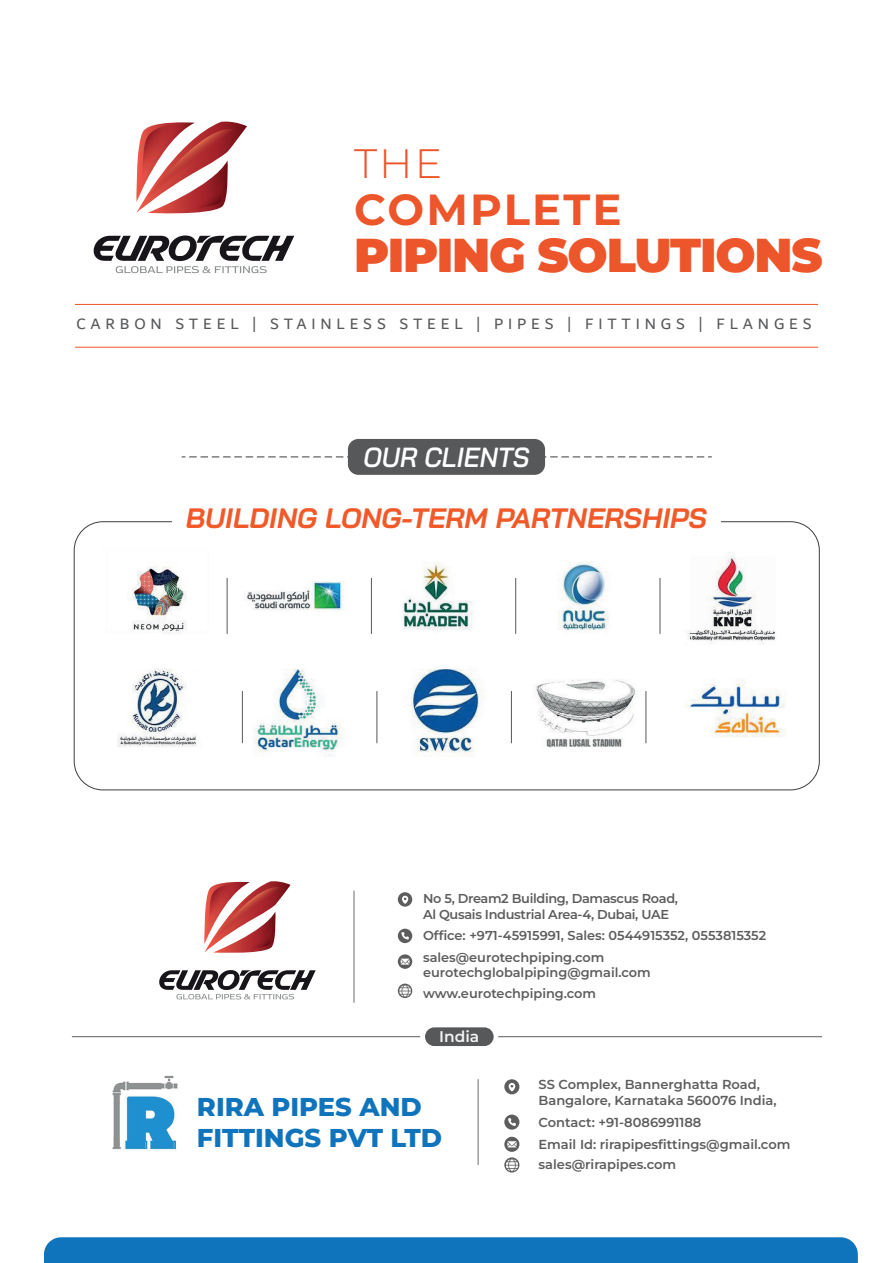
<style>
.page{position:relative;width:893px;height:1263px;background:#fff}
.page>*{position:absolute;margin:0;border:0;box-sizing:border-box;transform-origin:0 0}
.t1{font:900 47.55px "Montserrat";letter-spacing:-.025em;color:#ed552b}
.t2{font:700 43.5px "Montserrat";letter-spacing:.05em;color:#ed552b}
.t3{font:300 41.1px "Montserrat";color:#ed552b}
.t4{font:italic 700 28.05px "Bai Jamjuree";color:#f15929}
.t5{font:italic 600 27.6px "Bai Jamjuree";color:#fff;scale:.93 1}
.t6{font:800 25.8px/30.9px "Montserrat";color:#1074bc}
.t7{font:16.2px "Dubai";letter-spacing:.3em;color:#57585a}
.t8{font:600 15.45px "Montserrat";color:#f2f3f4}
.t9{font:600 13.05px/15.6px "Montserrat";color:#5d5d5e}
.t10{font:600 12.9px/21.3px "Montserrat";letter-spacing:-.005em;color:#5d5d5e}
.t11{font:600 12.9px/15.5px "Montserrat";letter-spacing:-.025em;color:#5d5d5e}
</style>
<div class="page">
<svg style="left:182px;top:457px;width:530px;height:1px"></svg>
<div style="left:44px;top:1237px;width:814px;height:26px;background:#1074bc"></div>
<img style="left:73px;top:543px;width:747px;height:228px">
<div style="left:348px;top:439px;width:197px;height:36px;background:#57585a;border-radius:11px"></div>
<hr style="left:660px;top:578px;width:1px;height:56px;background:#57585a">
<hr style="left:515px;top:578px;width:1px;height:56px;background:#57585a">
<hr style="left:371px;top:578px;width:1px;height:56px;background:#57585a">
<hr style="left:227px;top:578px;width:1px;height:56px;background:#57585a">
<hr style="left:646px;top:691px;width:1px;height:52px;background:#57585a">
<hr style="left:511px;top:691px;width:1px;height:52px;background:#57585a">
<hr style="left:377px;top:691px;width:1px;height:52px;background:#57585a">
<hr style="left:242px;top:691px;width:1px;height:52px;background:#57585a">
<div style="left:172px;top:502px;width:549px;height:43px;background:#fff"></div>
<img style="left:112px;top:1075px;width:66px;height:75px">
<div style="left:425px;top:1027px;width:69px;height:19px;background:#57585a;border-radius:9px"></div>
<svg style="left:504px;top:1114px;width:15px;height:16px"></svg>
<svg style="left:504px;top:1137px;width:15px;height:35px"></svg>
<svg style="left:504px;top:1079px;width:15px;height:15px"></svg>
<hr style="left:478px;top:1079px;width:1px;height:86px;background:#6c6d70">
<hr style="left:498px;top:1036px;width:324px;height:1px;background:#5d5d5e">
<hr style="left:72px;top:1036px;width:348px;height:1px;background:#5d5d5e">
<svg style="left:136px;top:122px;width:111px;height:92px"></svg>
<svg style="left:94px;top:235px;width:200px;height:38px"></svg>
<hr style="left:75px;top:304px;width:743px;height:1px;background:#ed552b">
<hr style="left:75px;top:347px;width:743px;height:1px;background:#ed552b">
<svg style="left:398px;top:929px;width:14px;height:14px"></svg>
<svg style="left:398px;top:983px;width:14px;height:15px"></svg>
<svg style="left:398px;top:954px;width:14px;height:15px"></svg>
<svg style="left:398px;top:892px;width:14px;height:15px"></svg>
<svg style="left:204px;top:881px;width:87px;height:72px"></svg>
<svg style="left:159px;top:970px;width:157px;height:29px"></svg>
<hr style="left:354px;top:891px;width:1px;height:112px;background:#6c6d70">
<h3 class="t3" style="left:354px;top:136px;width:90px">THE</h3>
<h2 class="t2" style="left:354px;top:180px;width:269px">COMPLETE</h2>
<h1 class="t1" style="left:354px;top:224px;width:470px">PIPING SOLUTIONS</h1>
<p class="t7" style="left:76px;top:314px;width:737px">CARBON STEEL | STAINLESS STEEL | PIPES | FITTINGS | FLANGES</p>
<h3 class="t5" style="left:363px;top:441px;width:180px">OUR CLIENTS</h3>
<h3 class="t4" style="left:186px;top:502px;width:523px">BUILDING LONG-TERM PARTNERSHIPS</h3>
<p class="t11" style="left:423px;top:891px;width:256px">No 5, Dream2 Building, Damascus Road,<br>Al Qusais Industrial Area-4, Dubai, UAE</p>
<p class="t10" style="left:423px;top:925px;width:345px">Office: +971-45915991, Sales: 0544915352, 0553815352 sales@eurotechpiping.com</p>
<p class="t10" style="left:423px;top:962px;width:229px;line-height:20.7px">eurotechglobalpiping@gmail.com www.eurotechpiping.com</p>
<p class="t8" style="left:439px;top:1026px;width:42px">India</p>
<h3 class="t6" style="left:197px;top:1090px;width:247px">RIRA PIPES AND<br>FITTINGS PVT LTD</h3>
<p class="t9" style="left:538px;top:1076px;width:240px">SS Complex, Bannerghatta Road,<br>Bangalore, Karnataka 560076 India,</p>
<p class="t9" style="left:538px;top:1111px;width:254px;line-height:21.9px">Contact: +91-8086991188<br>Email Id: rirapipesfittings@gmail.com</p>
<p class="t9" style="left:538px;top:1156px;width:139px">sales@rirapipes.com</p>
</div>
